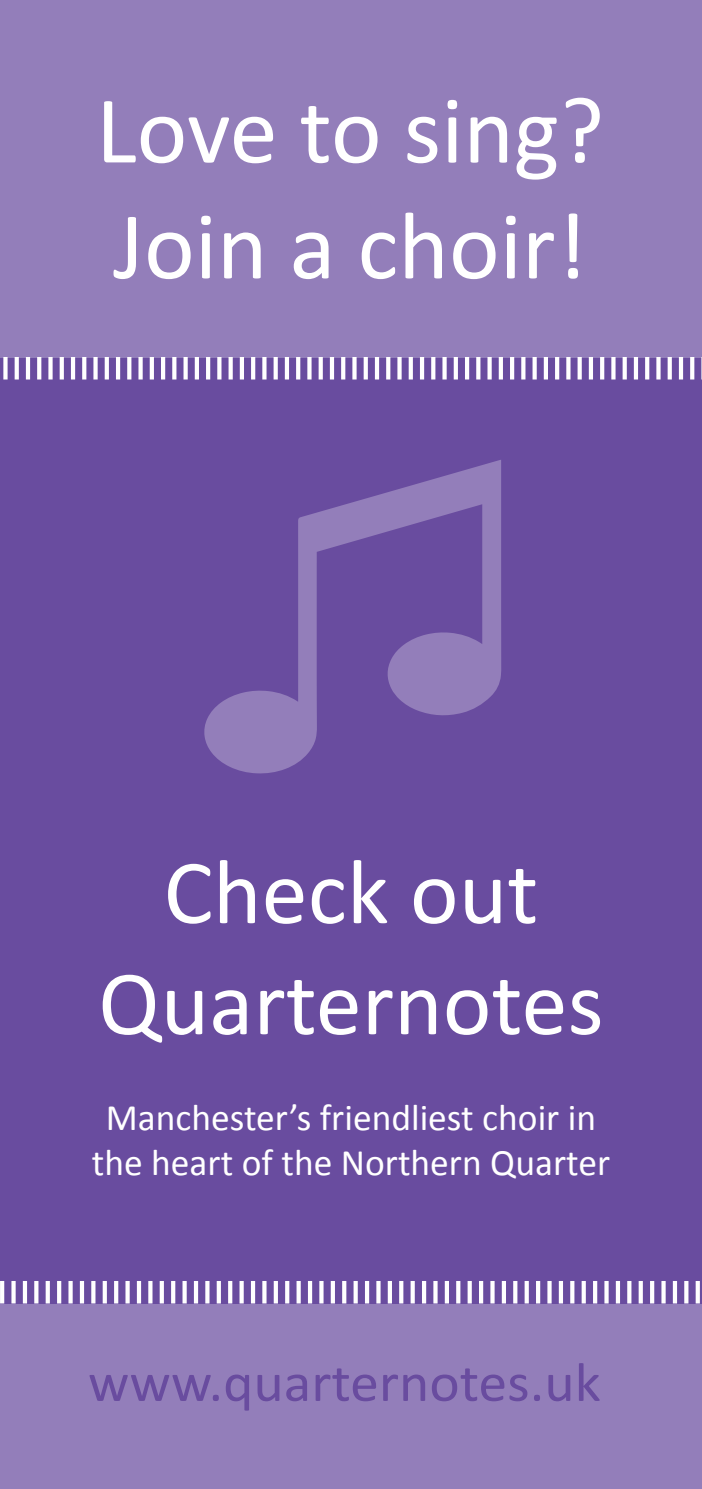
<style>
.page{position:relative;width:702px;height:1489px;background:#fff}
.page>*{position:absolute;margin:0;border:0;box-sizing:border-box;transform-origin:0 0}
.t1{font:96.5px "Calibri";color:#fff}
.t2{font:92.5px/111px "Calibri";color:#fff;text-align:center}
.t3{font:55.5px "Calibri";color:#694c9f;scale:1.04 1}
.t4{font:37.5px/45px "Calibri";color:#fff;text-align:center}
</style>
<div class="page">
<div style="left:0;top:1303px;width:702px;height:185px;background:#937eba"></div>
<div style="left:0;top:0;width:702px;height:1303px;background:#694c9f"></div>
<hr style="left:0;top:1280px;width:4px;height:23px;background:#fff">
<div style="left:11px;top:1280px;width:5px;height:23px;background:#fff"></div>
<hr style="left:23px;top:1280px;width:4px;height:23px;background:#fff">
<svg style="left:34px;top:1281px;width:4px;height:22px"></svg>
<svg style="left:46px;top:1281px;width:4px;height:22px"></svg>
<hr style="left:57px;top:1280px;width:4px;height:23px;background:#fff">
<div style="left:68px;top:1280px;width:5px;height:23px;background:#fff"></div>
<hr style="left:80px;top:1280px;width:4px;height:23px;background:#fff">
<svg style="left:91px;top:1281px;width:4px;height:22px"></svg>
<svg style="left:103px;top:1281px;width:4px;height:22px"></svg>
<svg style="left:114px;top:1281px;width:4px;height:22px"></svg>
<div style="left:125px;top:1280px;width:5px;height:23px;background:#fff"></div>
<hr style="left:137px;top:1280px;width:4px;height:23px;background:#fff">
<svg style="left:148px;top:1281px;width:4px;height:22px"></svg>
<svg style="left:160px;top:1281px;width:4px;height:22px"></svg>
<svg style="left:171px;top:1281px;width:4px;height:22px"></svg>
<div style="left:182px;top:1280px;width:5px;height:23px;background:#fff"></div>
<hr style="left:194px;top:1280px;width:4px;height:23px;background:#fff">
<svg style="left:205px;top:1281px;width:4px;height:22px"></svg>
<svg style="left:217px;top:1281px;width:4px;height:22px"></svg>
<svg style="left:228px;top:1281px;width:4px;height:22px"></svg>
<div style="left:239px;top:1280px;width:5px;height:23px;background:#fff"></div>
<hr style="left:251px;top:1280px;width:4px;height:23px;background:#fff">
<svg style="left:262px;top:1281px;width:4px;height:22px"></svg>
<hr style="left:274px;top:1280px;width:4px;height:23px;background:#fff">
<svg style="left:285px;top:1281px;width:4px;height:22px"></svg>
<div style="left:296px;top:1280px;width:5px;height:23px;background:#fff"></div>
<hr style="left:308px;top:1280px;width:4px;height:23px;background:#fff">
<svg style="left:319px;top:1281px;width:4px;height:22px"></svg>
<hr style="left:331px;top:1280px;width:4px;height:23px;background:#fff">
<svg style="left:342px;top:1281px;width:4px;height:22px"></svg>
<div style="left:353px;top:1280px;width:5px;height:23px;background:#fff"></div>
<hr style="left:365px;top:1280px;width:4px;height:23px;background:#fff">
<svg style="left:376px;top:1281px;width:4px;height:22px"></svg>
<hr style="left:388px;top:1280px;width:4px;height:23px;background:#fff">
<svg style="left:399px;top:1281px;width:4px;height:22px"></svg>
<div style="left:410px;top:1280px;width:5px;height:23px;background:#fff"></div>
<hr style="left:422px;top:1280px;width:4px;height:23px;background:#fff">
<svg style="left:433px;top:1281px;width:4px;height:22px"></svg>
<hr style="left:445px;top:1280px;width:4px;height:23px;background:#fff">
<svg style="left:456px;top:1281px;width:4px;height:22px"></svg>
<div style="left:467px;top:1280px;width:5px;height:23px;background:#fff"></div>
<hr style="left:479px;top:1280px;width:4px;height:23px;background:#fff">
<svg style="left:490px;top:1281px;width:4px;height:22px"></svg>
<hr style="left:502px;top:1280px;width:4px;height:23px;background:#fff">
<svg style="left:513px;top:1281px;width:4px;height:22px"></svg>
<div style="left:524px;top:1280px;width:5px;height:23px;background:#fff"></div>
<hr style="left:536px;top:1280px;width:4px;height:23px;background:#fff">
<svg style="left:547px;top:1281px;width:4px;height:22px"></svg>
<div style="left:558px;top:1280px;width:5px;height:23px;background:#fff"></div>
<svg style="left:570px;top:1281px;width:4px;height:22px"></svg>
<svg style="left:581px;top:1281px;width:4px;height:22px"></svg>
<hr style="left:593px;top:1280px;width:4px;height:23px;background:#fff">
<svg style="left:604px;top:1281px;width:4px;height:22px"></svg>
<div style="left:615px;top:1280px;width:5px;height:23px;background:#fff"></div>
<svg style="left:627px;top:1281px;width:4px;height:22px"></svg>
<svg style="left:638px;top:1281px;width:4px;height:22px"></svg>
<hr style="left:650px;top:1280px;width:4px;height:23px;background:#fff">
<svg style="left:661px;top:1281px;width:4px;height:22px"></svg>
<div style="left:672px;top:1280px;width:5px;height:23px;background:#fff"></div>
<svg style="left:684px;top:1281px;width:4px;height:22px"></svg>
<svg style="left:695px;top:1281px;width:4px;height:22px"></svg>
<div style="left:0;top:0;width:702px;height:357px;background:#937eba"></div>
<div style="left:3px;top:357px;width:5px;height:22px;background:#fff"></div>
<svg style="left:15px;top:357px;width:4px;height:22px"></svg>
<hr style="left:26px;top:357px;width:4px;height:22px;background:#fff">
<svg style="left:37px;top:357px;width:4px;height:22px"></svg>
<div style="left:48px;top:357px;width:5px;height:22px;background:#fff"></div>
<svg style="left:60px;top:357px;width:4px;height:22px"></svg>
<hr style="left:71px;top:357px;width:4px;height:22px;background:#fff">
<svg style="left:82px;top:357px;width:4px;height:22px"></svg>
<div style="left:93px;top:357px;width:5px;height:22px;background:#fff"></div>
<svg style="left:105px;top:357px;width:4px;height:22px"></svg>
<hr style="left:116px;top:357px;width:4px;height:22px;background:#fff">
<svg style="left:127px;top:357px;width:4px;height:22px"></svg>
<div style="left:138px;top:357px;width:5px;height:22px;background:#fff"></div>
<hr style="left:150px;top:357px;width:4px;height:22px;background:#fff">
<hr style="left:161px;top:357px;width:4px;height:22px;background:#fff">
<svg style="left:172px;top:357px;width:4px;height:22px"></svg>
<div style="left:183px;top:357px;width:5px;height:22px;background:#fff"></div>
<hr style="left:195px;top:357px;width:4px;height:22px;background:#fff">
<hr style="left:206px;top:357px;width:4px;height:22px;background:#fff">
<svg style="left:217px;top:357px;width:4px;height:22px"></svg>
<div style="left:228px;top:357px;width:5px;height:22px;background:#fff"></div>
<hr style="left:240px;top:357px;width:4px;height:22px;background:#fff">
<hr style="left:251px;top:357px;width:4px;height:22px;background:#fff">
<svg style="left:262px;top:357px;width:4px;height:22px"></svg>
<div style="left:273px;top:357px;width:5px;height:22px;background:#fff"></div>
<hr style="left:285px;top:357px;width:4px;height:22px;background:#fff">
<svg style="left:296px;top:357px;width:4px;height:22px"></svg>
<svg style="left:307px;top:357px;width:4px;height:22px"></svg>
<div style="left:318px;top:357px;width:5px;height:22px;background:#fff"></div>
<hr style="left:330px;top:357px;width:4px;height:22px;background:#fff">
<svg style="left:341px;top:357px;width:4px;height:22px"></svg>
<svg style="left:352px;top:357px;width:4px;height:22px"></svg>
<div style="left:363px;top:357px;width:5px;height:22px;background:#fff"></div>
<hr style="left:375px;top:357px;width:4px;height:22px;background:#fff">
<svg style="left:386px;top:357px;width:4px;height:22px"></svg>
<svg style="left:397px;top:357px;width:4px;height:22px"></svg>
<div style="left:408px;top:357px;width:5px;height:22px;background:#fff"></div>
<hr style="left:420px;top:357px;width:4px;height:22px;background:#fff">
<svg style="left:431px;top:357px;width:4px;height:22px"></svg>
<svg style="left:442px;top:357px;width:4px;height:22px"></svg>
<div style="left:453px;top:357px;width:5px;height:22px;background:#fff"></div>
<hr style="left:465px;top:357px;width:4px;height:22px;background:#fff">
<svg style="left:476px;top:357px;width:4px;height:22px"></svg>
<svg style="left:487px;top:357px;width:4px;height:22px"></svg>
<div style="left:498px;top:357px;width:5px;height:22px;background:#fff"></div>
<hr style="left:510px;top:357px;width:4px;height:22px;background:#fff">
<svg style="left:521px;top:357px;width:4px;height:22px"></svg>
<svg style="left:532px;top:357px;width:4px;height:22px"></svg>
<div style="left:543px;top:357px;width:5px;height:22px;background:#fff"></div>
<hr style="left:555px;top:357px;width:4px;height:22px;background:#fff">
<svg style="left:566px;top:357px;width:4px;height:22px"></svg>
<svg style="left:577px;top:357px;width:4px;height:22px"></svg>
<div style="left:588px;top:357px;width:5px;height:22px;background:#fff"></div>
<svg style="left:600px;top:357px;width:4px;height:22px"></svg>
<svg style="left:611px;top:357px;width:4px;height:22px"></svg>
<svg style="left:622px;top:357px;width:4px;height:22px"></svg>
<div style="left:633px;top:357px;width:5px;height:22px;background:#fff"></div>
<svg style="left:645px;top:357px;width:4px;height:22px"></svg>
<svg style="left:656px;top:357px;width:4px;height:22px"></svg>
<svg style="left:667px;top:357px;width:4px;height:22px"></svg>
<div style="left:678px;top:357px;width:5px;height:22px;background:#fff"></div>
<svg style="left:690px;top:357px;width:4px;height:22px"></svg>
<svg style="left:701px;top:357px;width:1px;height:22px"></svg>
<svg style="left:204px;top:460px;width:297px;height:313px"></svg>
<p class="t1" style="left:96px;top:69px;width:509px">Love to sing?</p>
<p class="t1" style="left:113px;top:185px;width:475px">Join a choir!</p>
<p class="t2" style="left:98px;top:837px;width:507px">Check out<br>Quarternotes</p>
<p class="t4" style="left:92px;top:1095px;width:520px">Manchester’s friendliest choir in the heart of the Northern Quarter</p>
<p class="t3" style="left:88px;top:1347px;width:494px">www.quarternotes.uk</p>
</div>
